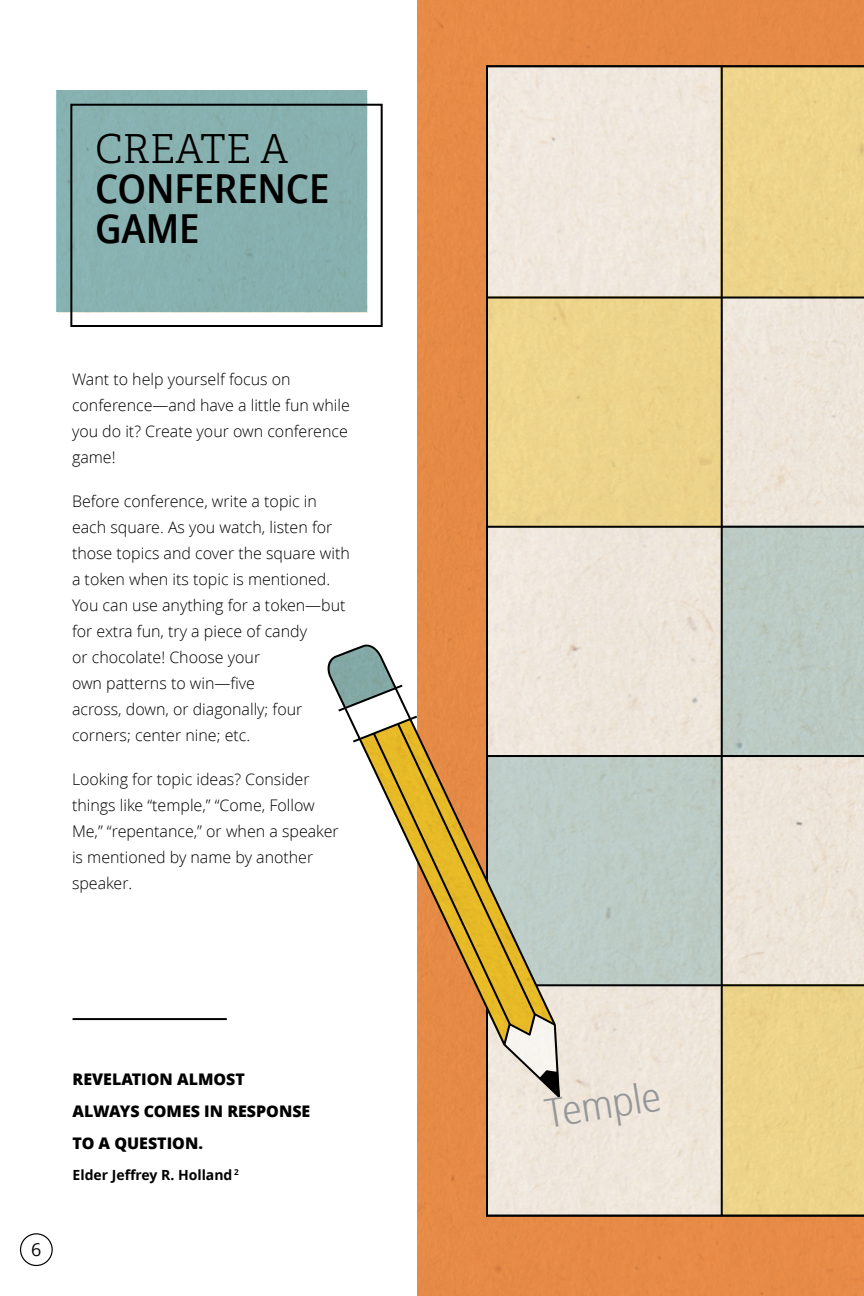
<style>
.page{position:relative;width:864px;height:1296px;background:#fff}
.page>*{position:absolute;margin:0;border:0;box-sizing:border-box;transform-origin:0 0}
.t1{font:600 40px/40px "Zoram Condlds Lat";letter-spacing:-.005em;color:#000}
.FIGimg_para_temple{font:40px "Zoram Condlds Lat";color:#969798}
.t2{font:18px "Zoramlds Lat";color:#000}
.SIDE_para_first{font:300 16px/26px "Zoramlds Lat";color:#000}
.SIDEQT_para_first{font:800 16px/32px "Zoramlds Lat";color:#000}
.SIDEQT-CIT_para{font:700 14px "Zoramlds Lat";color:#000}
.s1{font-family:"Helam Slablds Lat";font-weight:300}
</style>
<div class="page">
<div style="left:418px;top:0;width:446px;height:1296px;background:#e68a47"></div>
<div style="left:56px;top:91px;width:311px;height:221px;background:#87b1b0"></div>
<div style="left:70px;top:104px;width:313px;height:223px;border:2px solid #000"></div>
<svg style="left:486px;top:65px;width:378px;height:1152px;background:#e1d7ba"></svg>
<svg style="left:417px;top:639px;width:172px;height:473px"></svg>
<svg style="left:417px;top:1018px;width:158px;height:10px"></svg>
<svg style="left:417px;top:721px;width:183px;height:297px"></svg>
<hr style="left:73px;top:1018px;width:154px;height:2px;background:#000">
<svg style="left:327px;top:606px;width:92px;height:280px"></svg>
<div style="left:20px;top:1233px;width:33px;height:33px;border:1px solid #000;border-radius:50%"></div>
<p class="t1" style="left:95px;top:129px;width:236px"><span class="s1">CREATE A<br></span>CONFERENCE<br>GAME</p>
<p class="SIDE_para_first" style="left:72px;top:366px;width:280px">Want to help yourself focus on conference—and have a little fun while you do it? Create your own conference game!</p>
<p class="SIDE_para_first" style="left:72px;top:488px;width:279px">Before conference, write a topic in each square. As you watch, listen for those topics and cover the square with a token when its topic is mentioned.<br>You can use anything for a token—but for extra fun, try a piece of candy<br>or chocolate! Choose your<br>own patterns to win—five<br>across, down, or diagonally; four corners; center nine; etc.</p>
<p class="SIDE_para_first" style="left:72px;top:766px;width:268px">Looking for topic ideas? Consider things like “temple,” “Come, Follow<br>Me,” “repentance,” or when a speaker is mentioned by name by another speaker.</p>
<p class="t2" style="left:31px;top:1236px;width:12px">6</p>
<p class="SIDEQT_para_first" style="left:73px;top:1063px;width:239px">REVELATION ALMOST<br>ALWAYS COMES IN RESPONSE<br>TO A QUESTION.</p>
<p class="SIDEQT-CIT_para" style="left:73px;top:1164px;width:168px">Elder Jeffrey R. Holland <sup>2</sup></p>
<p class="FIGimg_para_temple" style="left:541px;top:1085px;width:118px;rotate:-9deg">Temple</p>
</div>
